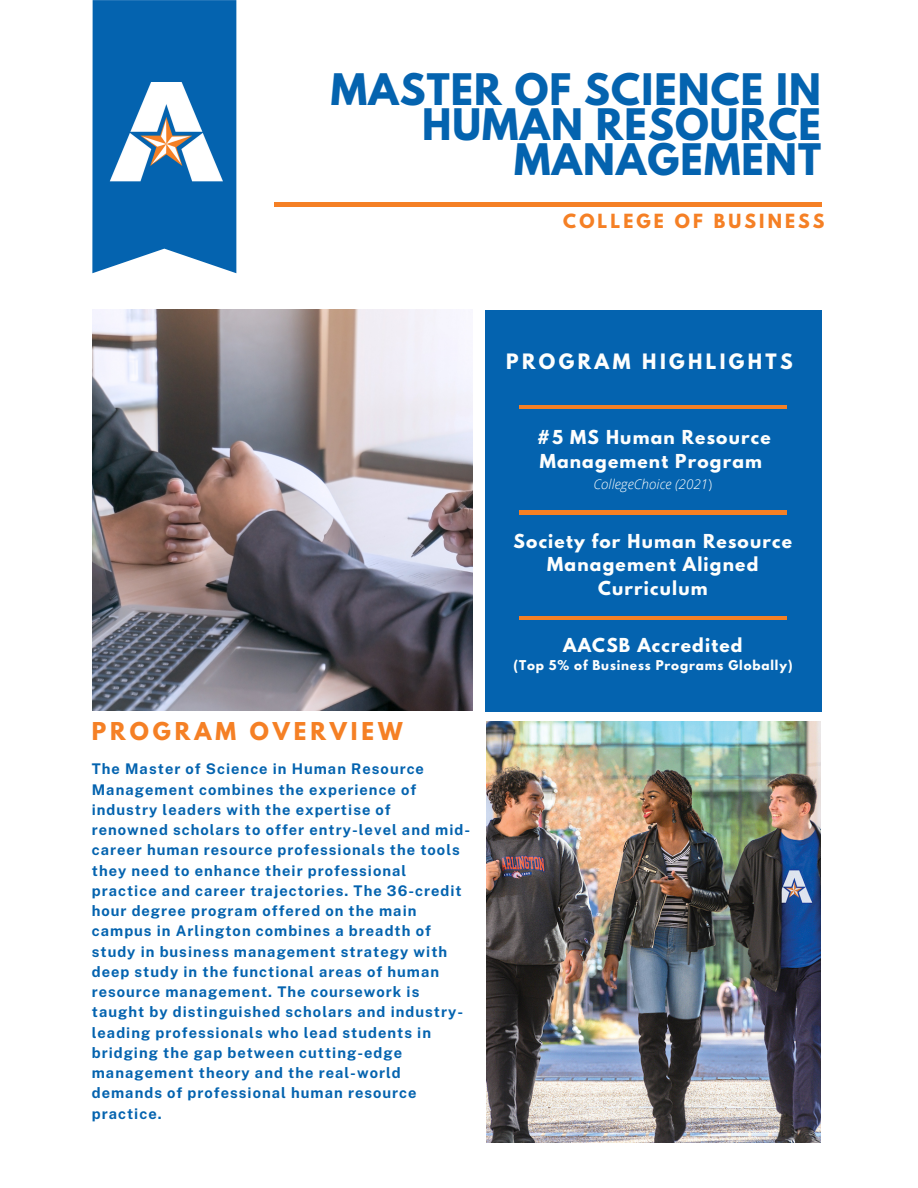
<style>
.page{position:relative;width:918px;height:1188px;background:#fff}
.page>*{position:absolute;margin:0;border:0;box-sizing:border-box;transform-origin:0 0}
.t1{font:700 38.55px/34.8px "League Spartan";letter-spacing:.03em;color:#0463af;text-align:right}
.t2{font:700 21.75px "League Spartan";letter-spacing:.18em;color:#f58025}
.t3{font:700 18.75px "League Spartan";letter-spacing:.18em;color:#fdfefd}
.t4{font:700 17.25px "League Spartan";letter-spacing:.18em;color:#f58025}
.t5{font:700 17.1px/23.7px "League Spartan";letter-spacing:.07em;color:#fdfefd;text-align:center}
.t6{font:700 14.7px/20.2px "Public Sans";letter-spacing:.07em;color:#0463af}
.t7{font:italic 300 13.5px "Open Sans";color:#fdfefd}
.t8{font:700 12px "League Spartan";letter-spacing:.07em;color:#fdfefd}
.s1{font-style:normal}
</style>
<div class="page">
<svg style="left:92px;top:0;width:144px;height:273px;background:#176fb5"></svg>
<hr style="left:274px;top:203px;width:548px;height:3px;background:#f58025">
<img style="left:92px;top:310px;width:381px;height:400px">
<div style="left:486px;top:310px;width:336px;height:402px;background:#0463af"></div>
<hr style="left:519px;top:405px;width:268px;height:4px;background:#f58025">
<hr style="left:519px;top:511px;width:268px;height:3px;background:#f58025">
<hr style="left:519px;top:616px;width:268px;height:3px;background:#f58025">
<img style="left:487px;top:722px;width:334px;height:421px">
<img style="left:92px;top:83px;width:145px;height:108px">
<p class="t1" style="left:331px;top:77px;width:492px">MASTER OF SCIENCE IN<br>HUMAN RESOURCE<br>MANAGEMENT</p>
<p class="t4" style="left:563px;top:212px;width:263px">COLLEGE OF BUSINESS</p>
<p class="t3" style="left:506px;top:352px;width:288px">PROGRAM HIGHLIGHTS</p>
<p class="t5" style="left:537px;top:427px;width:235px;text-align:left">#5 MS Human Resource<br>Management Program</p>
<p class="t7" style="left:594px;top:475px;width:120px">CollegeChoice (2021<span class="s1">)</span></p>
<p class="t5" style="left:514px;top:531px;width:280px">Society for Human Resource<br>Management Aligned<br>Curriculum</p>
<p class="t2" style="left:92px;top:720px;width:312px">PROGRAM OVERVIEW</p>
<p class="t6" style="left:92px;top:759px;width:380px">The Master of Science in Human Resource Management combines the experience of industry leaders with the expertise of renowned scholars to offer entry-level and mid&shy;career human resource professionals the tools they need to enhance their professional practice and career trajectories. The 36-credit hour degree program offered on the main campus in Arlington combines a breadth of study in business management strategy with deep study in the functional areas of human resource management. The coursework is taught by distinguished scholars and industry&shy;leading professionals who lead students in bridging the gap between cutting-edge management theory and the real-world demands of professional human resource practice.</p>
<p class="t5" style="left:563px;top:636px;width:181px">AACSB Accredited</p>
<p class="t8" style="left:513px;top:659px;width:281px">(Top 5% of Business Programs Globally)</p>
</div>
